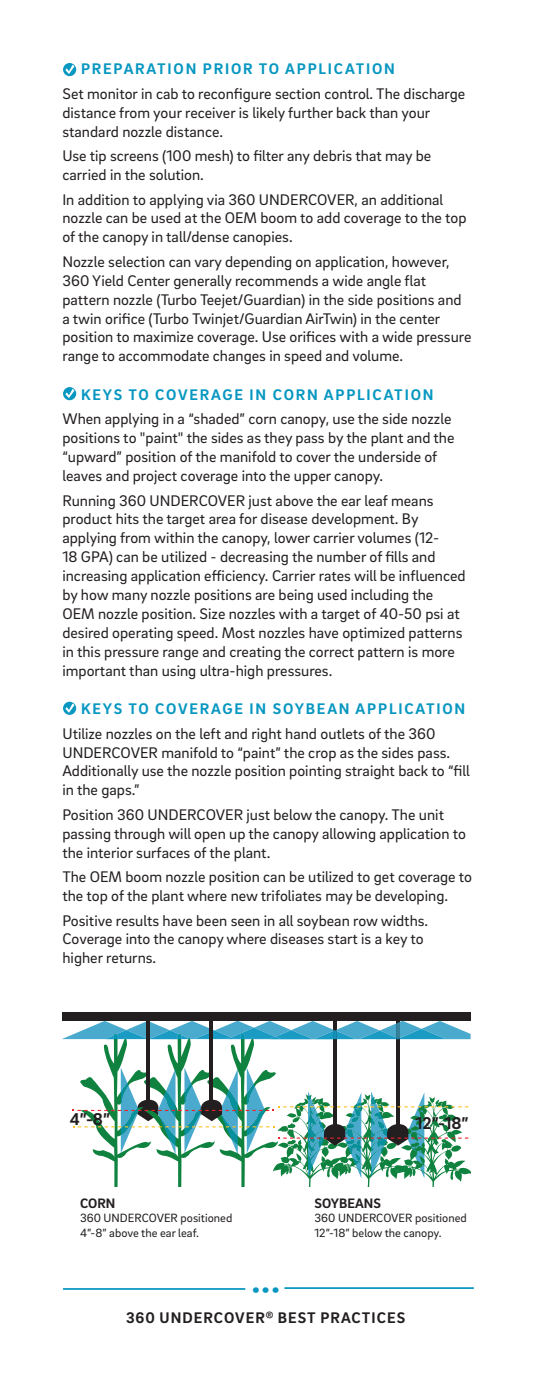
<style>
.page{position:relative;width:536px;height:1386px;background:#fff}
.page>*{position:absolute;margin:0;border:0;box-sizing:border-box;transform-origin:0 0}
.t1{font:700 21px "Brix Sans";color:#0797c1}
.t2{font:700 17.5px "Brix Sans";color:#231f20}
.t3{font:15.75px/18.9px "Brix Sans";color:#231f20}
.t4{font:700 15.75px "Brix Sans";letter-spacing:.115em;color:#0797c1}
.t5{font:700 15.75px "Brix Sans";letter-spacing:.065em;color:#231f20}
.t6{font:700 14px "Brix Sans";color:#231f20}
.t7{font:12.25px/14.7px "Brix Sans";color:#231f20}
</style>
<div class="page">
<hr style="left:63px;top:1288px;width:182px;height:2px;background:#0797c1">
<hr style="left:284px;top:1287px;width:189px;height:2px;background:#0797c1">
<svg style="left:63px;top:63px;width:13px;height:13px"></svg>
<svg style="left:63px;top:387px;width:13px;height:13px"></svg>
<svg style="left:63px;top:702px;width:13px;height:13px"></svg>
<div style="left:62px;top:1012px;width:408px;height:9px;background:#231f20"></div>
<svg style="left:62px;top:1021px;width:408px;height:165px"></svg>
<p class="t4" style="left:81px;top:59px;width:315px">PREPARATION PRIOR TO APPLICATION</p>
<p class="t3" style="left:62px;top:83px;width:404px">Set monitor in cab to reconfigure section control. The discharge distance from your receiver is likely further back than your standard nozzle distance.</p>
<p class="t3" style="left:62px;top:146px;width:370px">Use tip screens (100 mesh) to filter any debris that may be carried in the solution.</p>
<p class="t3" style="left:62px;top:189px;width:405px">In addition to applying via 360 UNDERCOVER, an additional nozzle can be used at the OEM boom to add coverage to the top of the canopy in tall/dense canopies.</p>
<p class="t3" style="left:62px;top:251px;width:410px">Nozzle selection can vary depending on application, however, 360 Yield Center generally recommends a wide angle flat pattern nozzle (Turbo Teejet/Guardian) in the side positions and a twin orifice (Turbo Twinjet/Guardian AirTwin) in the center position to maximize coverage. Use orifices with a wide pressure range to accommodate changes in speed and volume.</p>
<p class="t4" style="left:81px;top:384px;width:354px">KEYS TO COVERAGE IN CORN APPLICATION</p>
<p class="t3" style="left:62px;top:409px;width:393px">When applying in a “shaded” corn canopy, use the side nozzle positions to "paint" the sides as they pass by the plant and the “upward” position of the manifold to cover the underside of leaves and project coverage into the upper canopy.</p>
<p class="t3" style="left:62px;top:490px;width:404px">Running 360 UNDERCOVER just above the ear leaf means product hits the target area for disease development. By applying from within the canopy, lower carrier volumes (12-<br>18 GPA) can be utilized - decreasing the number of fills and increasing application efficiency. Carrier rates will be influenced by how many nozzle positions are being used including the OEM nozzle position. Size nozzles with a target of 40-50 psi at desired operating speed. Most nozzles have optimized patterns in this pressure range and creating the correct pattern is more important than using ultra-high pressures.</p>
<p class="t4" style="left:81px;top:699px;width:385px">KEYS TO COVERAGE IN SOYBEAN APPLICATION</p>
<p class="t3" style="left:62px;top:723px;width:409px">Utilize nozzles on the left and right hand outlets of the 360<br>UNDERCOVER manifold to “paint” the crop as the sides pass.<br>Additionally use the nozzle position pointing straight back to “fill in the gaps.”</p>
<p class="t3" style="left:62px;top:804px;width:405px">Position 360 UNDERCOVER just below the canopy. The unit passing through will open up the canopy allowing application to the interior surfaces of the plant.</p>
<p class="t3" style="left:62px;top:867px;width:411px">The OEM boom nozzle position can be utilized to get coverage to the top of the plant where new trifoliates may be developing.</p>
<p class="t3" style="left:62px;top:910px;width:367px">Positive results have been seen in all soybean row widths.<br>Coverage into the canopy where diseases start is a key to higher returns.</p>
<p class="t2" style="left:70px;top:1108px;width:42px">4”-8”</p>
<p class="t2" style="left:415px;top:1111px;width:55px">12”-18”</p>
<p class="t6" style="left:80px;top:1194px;width:37px">CORN</p>
<p class="t7" style="left:80px;top:1210px;width:154px">360 UNDERCOVER positioned<br>4”-8” above the ear leaf.</p>
<p class="t6" style="left:314px;top:1194px;width:68px">SOYBEANS</p>
<p class="t7" style="left:314px;top:1210px;width:154px">360 UNDERCOVER positioned<br>12”-18” below the canopy.</p>
<h1 class="t1" style="left:252px;top:1276px;width:30px">•••</h1>
<p class="t5" style="left:126px;top:1307px;width:280px">360 UNDERCOVER<sup>®</sup> BEST PRACTICES</p>
</div>
